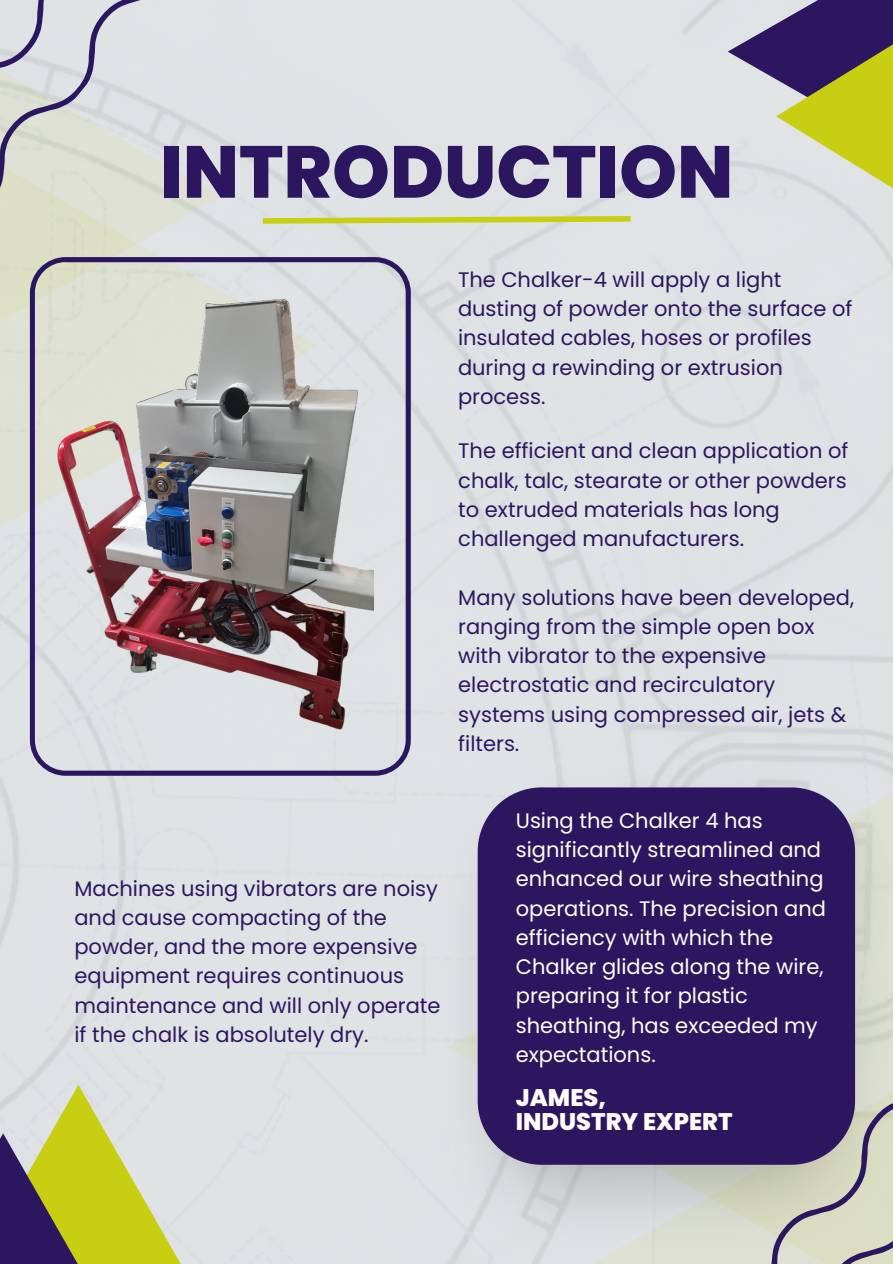
<style>
.page{position:relative;width:893px;height:1264px;background:#fff}
.page>*{position:absolute;margin:0;border:0;box-sizing:border-box;transform-origin:0 0}
.t1{font:800 73.5px "Poppins";color:#2d1660}
.t2{font:800 24px "Poppins";color:#fff}
.t3{font:21px/29.2px "Poppins";color:#2d1660}
.t4{font:21px/29.2px "Poppins";color:#fff}
</style>
<div class="page">
<div style="left:0;top:0;width:892px;height:1263px;background:#e0e3e4"></div>
<div style="left:220px;top:79px;width:97px;height:178px;background:#e0e3e5"></div>
<svg style="left:0;top:0;width:220px;height:268px;background:#dee1e1"></svg>
<div style="left:446px;top:657px;width:446px;height:606px;background:linear-gradient(to right,#dfe2e3,#dadee0)"></div>
<img style="left:439px;top:768px;width:453px;height:479px">
<div style="left:477px;top:787px;width:378px;height:377px;background:#2d1660"></div>
<svg style="left:727px;top:0;width:49px;height:186px;background:#c5c4d0"></svg>
<svg style="left:776px;top:0;width:116px;height:261px;background:#a8a586"></svg>
<svg style="left:0;top:1084px;width:212px;height:179px;background:#dbdfc4"></svg>
<svg style="left:0;top:1133px;width:137px;height:130px;background:#9d9a3e"></svg>
<svg style="left:0;top:0;width:172px;height:257px;background:#d5d8d2"></svg>
<svg style="left:693px;top:1062px;width:199px;height:201px;background:#8c8497"></svg>
<svg style="left:257px;top:213px;width:379px;height:13px;background:#d5d98b"></svg>
<img style="left:0;top:268px;width:373px;height:516px">
<svg style="left:30px;top:257px;width:381px;height:518px;background:#b3aeb0"></svg>
<p class="t1" style="left:160px;top:120px;width:574px">INTRODUCTION</p>
<p class="t3" style="left:458px;top:265px;width:396px">The Chalker-4 will apply a light dusting of powder onto the surface of insulated cables, hoses or profiles during a rewinding or extrusion process.</p>
<p class="t3" style="left:458px;top:436px;width:391px">The efficient and clean application of chalk, talc, stearate or other powders to extruded materials has long challenged manufacturers.</p>
<p class="t3" style="left:458px;top:582px;width:397px">Many solutions have been developed, ranging from the simple open box with vibrator to the expensive electrostatic and recirculatory systems using compressed air, jets &amp; filters.</p>
<p class="t3" style="left:74px;top:873px;width:367px">Machines using vibrators are noisy and cause compacting of the powder, and the more expensive equipment requires continuous maintenance and will only operate if the chalk is absolutely dry.</p>
<p class="t4" style="left:516px;top:805px;width:312px">Using the Chalker 4 has significantly streamlined and enhanced our wire sheathing operations. The precision and efficiency with which the<br>Chalker glides along the wire, preparing it for plastic sheathing, has exceeded my expectations.</p>
<p class="t2" style="left:516px;top:1080px;width:92px">JAMES,</p>
<p class="t2" style="left:516px;top:1105px;width:218px">INDUSTRY EXPERT</p>
</div>
